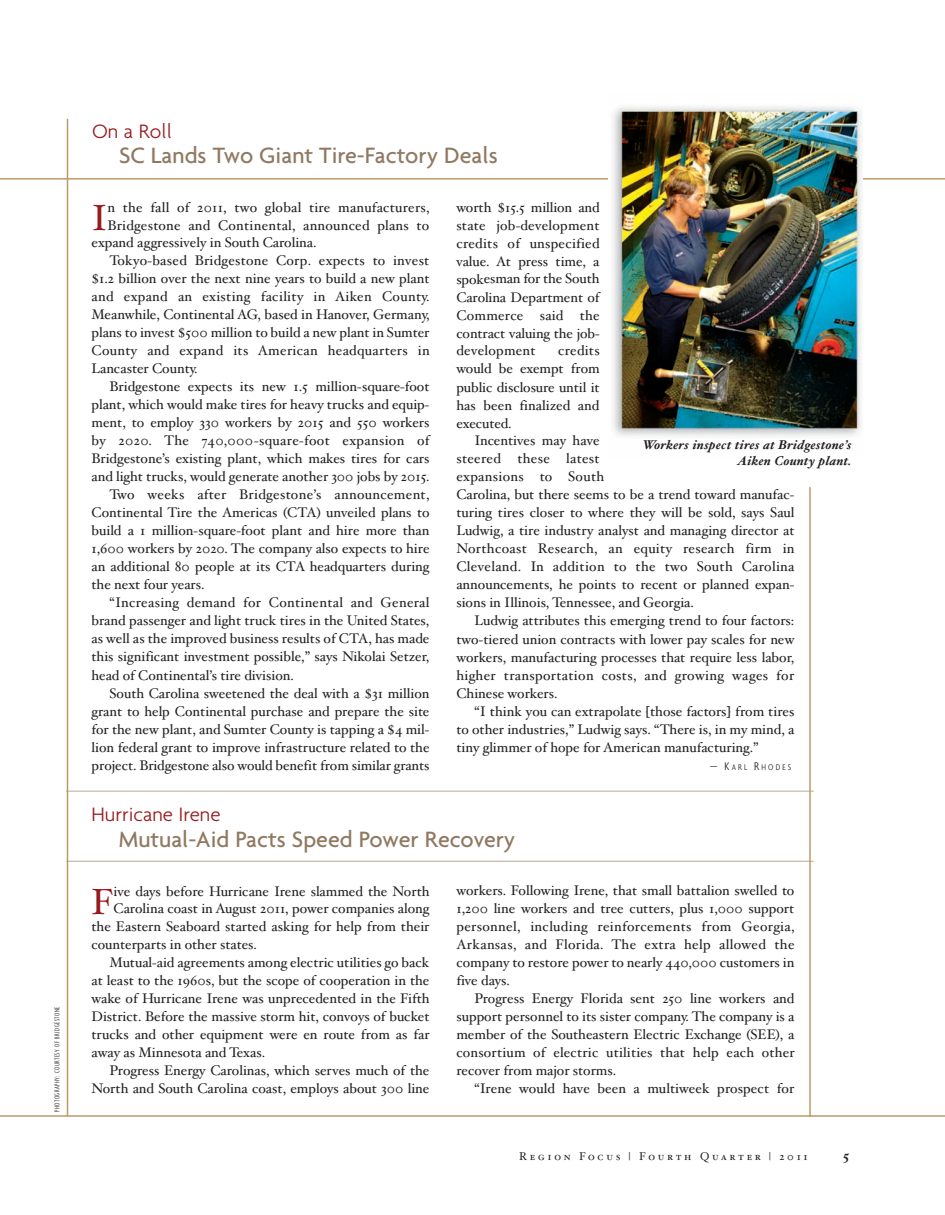
<style>
.page{position:relative;width:945px;height:1215px;background:#fff}
.page>*{position:absolute;margin:0;border:0;box-sizing:border-box;transform-origin:0 0}
.t1{font:36.45px "Hoefler Text";color:#981a1e}
.t2{font:500 24px "Agenda";color:#907962}
.t3{font:300 21px "Agenda";color:#981a1e}
.t4{font:13.95px/18px "Hoefler Text";color:#231f20;text-align:justify}
.t5{font:13.95px "Hoefler Text";letter-spacing:.025em;color:#231f20}
.t6{font:13.95px "Hoefler Text";letter-spacing:.02em;color:#231f20}
.t7{font:700 13.5px "Hoefler Text";color:#231f20}
.t8{font:italic 700 12.75px/15.8px "Hoefler Text";letter-spacing:.02em;color:#231f20;text-align:right}
.t9{font:11.25px "Hoefler Text Roman Small Caps";letter-spacing:.24em;color:#231f20}
.t10{font:300 condensed 9px "Agenda";letter-spacing:.235em;color:#231f20}
.t11{font:300 extra-condensed 7.5px "Agenda";letter-spacing:.075em;color:#231f20}
.s1{font-size:12px}
</style>
<div class="page">
<hr style="left:66px;top:861px;width:748px;height:1px;background:#c1b2a3">
<hr style="left:66px;top:791px;width:748px;height:1px;background:#c1b2a3">
<hr style="left:809px;top:487px;width:2px;height:630px;background:#be996a">
<hr style="left:67px;top:119px;width:1px;height:997px;background:#be996a">
<hr style="left:0;top:1115px;width:945px;height:2px;background:#be996a">
<hr style="left:0;top:178px;width:945px;height:2px;background:#be996a">
<img style="left:609px;top:105px;width:253px;height:331px">
<p class="t11" style="left:52px;top:1112px;width:107px;rotate:-90deg">PHOTOGRAPHY: COURTESY OF BRIDGESTONE</p>
<h3 class="t3" style="left:92px;top:118px;width:81px">On a Roll</h3>
<h2 class="t2" style="left:119px;top:141px;width:380px">SC Lands Two Giant Tire-Factory Deals</h2>
<h1 class="t1" style="left:92px;top:196px;width:18px">I</h1>
<p class="t4" style="left:107px;top:198px;width:324px">n the fall of 2011, two global tire manufacturers,</p>
<p class="t6" style="left:107px;top:217px;width:323px">Bridgestone and Continental, announced plans to</p>
<p class="t4" style="left:92px;top:234px;width:227px">expand aggressively in South Carolina.</p>
<p class="t6" style="left:110px;top:253px;width:321px">Tokyo-based Bridgestone Corp. expects to invest</p>
<p class="t4" style="left:92px;top:270px;width:340px">$1.2 billion over the next nine years to build a new plant</p>
<p class="t5" style="left:92px;top:289px;width:340px">and expand an existing facility in Aiken County.</p>
<p class="t4" style="left:92px;top:306px;width:340px">Meanwhile, Continental AG, based in Hanover, Germany,</p>
<p class="t4" style="left:92px;top:324px;width:339px">plans to invest $500 million to build a new plant in Sumter</p>
<p class="t5" style="left:92px;top:343px;width:340px">County and expand its American headquarters in</p>
<p class="t4" style="left:92px;top:360px;width:108px">Lancaster County.</p>
<p class="t4" style="left:110px;top:378px;width:322px">Bridgestone expects its new 1.5 million-square-foot</p>
<p class="t4" style="left:92px;top:396px;width:340px">plant, which would make tires for heavy trucks and equip-</p>
<p class="t4" style="left:92px;top:414px;width:339px">ment, to employ 330 workers by 2015 and 550 workers</p>
<p class="t5" style="left:92px;top:433px;width:340px">by 2020. The 740,000-square-foot expansion of</p>
<p class="t4" style="left:92px;top:450px;width:340px">Bridgestone’s existing plant, which makes tires for cars</p>
<p class="t4" style="left:92px;top:468px;width:340px">and light trucks, would generate another 300 jobs by 2015.</p>
<p class="t5" style="left:110px;top:487px;width:322px">Two weeks after Bridgestone’s announcement,</p>
<p class="t4" style="left:92px;top:504px;width:339px">Continental Tire the Americas (CTA) unveiled plans to</p>
<p class="t4" style="left:92px;top:522px;width:340px">build a 1 million-square-foot plant and hire more than</p>
<p class="t4" style="left:92px;top:540px;width:340px">1,600 workers by 2020. The company also expects to hire</p>
<p class="t4" style="left:92px;top:558px;width:340px">an additional 80 people at its CTA headquarters during</p>
<p class="t4" style="left:92px;top:576px;width:115px">the next four years.</p>
<p class="t6" style="left:110px;top:595px;width:321px">“Increasing demand for Continental and General</p>
<p class="t4" style="left:91px;top:612px;width:339px">brand passenger and light truck tires in the United States,</p>
<p class="t4" style="left:92px;top:630px;width:339px">as well as the improved business results of CTA, has made</p>
<p class="t4" style="left:92px;top:648px;width:339px">this significant investment possible,” says Nikolai Setzer,</p>
<p class="t4" style="left:92px;top:666px;width:204px">head of Continental’s tire division.</p>
<p class="t4" style="left:110px;top:684px;width:321px">South Carolina sweetened the deal with a $31 million</p>
<p class="t4" style="left:91px;top:702px;width:339px">grant to help Continental purchase and prepare the site</p>
<p class="t4" style="left:91px;top:720px;width:339px">for the new plant, and Sumter County is tapping a $4 mil-</p>
<p class="t4" style="left:91px;top:738px;width:340px">lion federal grant to improve infrastructure related to the</p>
<p class="t4" style="left:91px;top:756px;width:340px">project. Bridgestone also would benefit from similar grants</p>
<p class="t4" style="left:456px;top:198px;width:145px">worth $15.5 million and state job-development credits of unspecified value. At press time, a spokesman for the South Carolina Department of Commerce said the contract valuing the job&shy;development</p>
<p class="t4" style="left:456px;top:342px;width:145px;text-indent:102px">credits would be exempt from public disclosure until it has been finalized and executed.</p>
<p class="t4" style="left:456px;top:432px;width:340px;text-align:left;text-indent:18px">Incentives may have<br>steered these latest<br>expansions to South<br>Carolina, but there seems to be a trend toward manufac&shy;turing tires closer to where they will be sold, says Saul Ludwig, a tire industry analyst and managing director at Northcoast Research, an equity research firm in Cleveland. In addition to the two South Carolina announcements, he points to recent or planned expan&shy;sions in Illinois, Tennessee, and Georgia.</p>
<p class="t4" style="left:456px;top:612px;width:340px;text-indent:18px">Ludwig attributes this emerging trend to four factors: two-tiered union contracts with lower pay scales for new workers, manufacturing processes that require less labor, higher transportation costs, and growing wages for Chinese workers.</p>
<p class="t4" style="left:456px;top:702px;width:339px;text-indent:18px">“I think you can extrapolate [those factors] from tires to other industries,” Ludwig says. “There is, in my mind, a tiny glimmer of hope for American manufacturing.”</p>
<p class="t10" style="left:710px;top:761px;width:83px"><span class="s1">— K</span>ARL <span class="s1">R</span>HODES</p>
<p class="t8" style="left:643px;top:436px;width:210px">Workers inspect tires at Bridgestone’s<br>Aiken County plant.</p>
<h3 class="t3" style="left:92px;top:801px;width:131px">Hurricane Irene</h3>
<h2 class="t2" style="left:118px;top:824px;width:398px">Mutual-Aid Pacts Speed Power Recovery</h2>
<h1 class="t1" style="left:92px;top:880px;width:23px">F</h1>
<p class="t4" style="left:114px;top:882px;width:317px">ive days before Hurricane Irene slammed the North</p>
<p class="t4" style="left:114px;top:900px;width:317px">Carolina coast in August 2011, power companies along</p>
<p class="t4" style="left:92px;top:918px;width:339px">the Eastern Seaboard started asking for help from their</p>
<p class="t4" style="left:92px;top:936px;width:167px">counterparts in other states.</p>
<p class="t4" style="left:110px;top:954px;width:321px">Mutual-aid agreements among electric utilities go back</p>
<p class="t4" style="left:92px;top:972px;width:340px">at least to the 1960s, but the scope of cooperation in the</p>
<p class="t4" style="left:92px;top:990px;width:340px">wake of Hurricane Irene was unprecedented in the Fifth</p>
<p class="t4" style="left:92px;top:1008px;width:340px">District. Before the massive storm hit, convoys of bucket</p>
<p class="t4" style="left:92px;top:1026px;width:340px">trucks and other equipment were en route from as far</p>
<p class="t4" style="left:92px;top:1044px;width:175px">away as Minnesota and Texas.</p>
<p class="t4" style="left:110px;top:1062px;width:321px">Progress Energy Carolinas, which serves much of the</p>
<p class="t4" style="left:92px;top:1080px;width:339px">North and South Carolina coast, employs about 300 line</p>
<p class="t4" style="left:456px;top:882px;width:340px">workers. Following Irene, that small battalion swelled to 1,200 line workers and tree cutters, plus 1,000 support personnel, including reinforcements from Georgia, Arkansas, and Florida. The extra help allowed the company to restore power to nearly 440,000 customers in five days.</p>
<p class="t4" style="left:456px;top:990px;width:340px;text-indent:18px">Progress Energy Florida sent 250 line workers and support personnel to its sister company. The company is a member of the Southeastern Electric Exchange (SEE), a consortium of electric utilities that help each other recover from major storms.</p>
<p class="t4" style="left:474px;top:1080px;width:321px">“Irene would have been a multiweek prospect for</p>
<p class="t9" style="left:519px;top:1149px;width:290px">Region Focus | Fourth Quarter | 2011</p>
<p class="t7" style="left:843px;top:1147px;width:8px">5</p>
</div>
